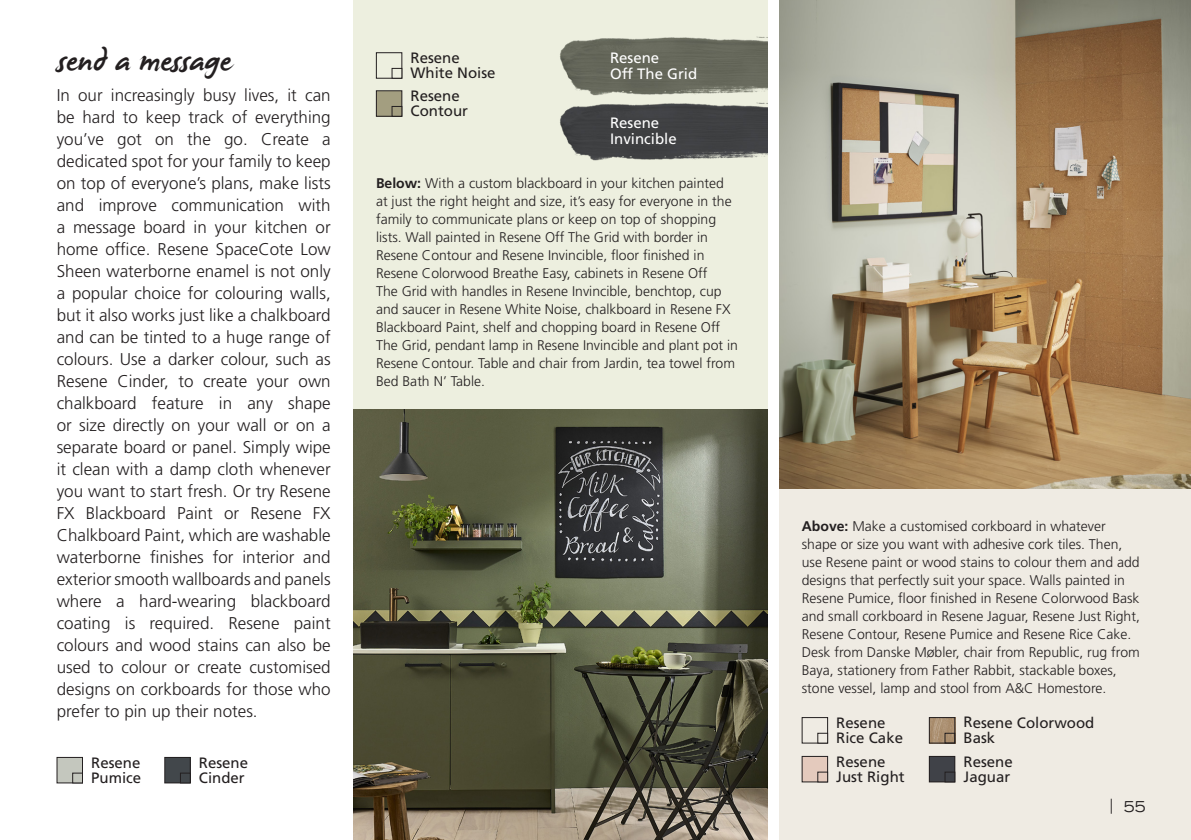
<style>
.page{position:relative;width:1191px;height:840px;background:#fff}
.page>*{position:absolute;margin:0;border:0;box-sizing:border-box;transform-origin:0 0}
.sidebar_head{font:30px "James Paul";letter-spacing:.005em;color:#231f20}
.Body_indent{font:300 17px/22px "Frutiger LT Std";color:#231f20;text-align:justify}
.Swatch_Text__left{font:15px/15px "Frutiger LT Std";color:#231f20}
.new_swatch{font:15px/16px "Frutiger LT Std";color:#fff}
.t1{font:expanded 15px "Trade Gothic LH";color:#231f20}
.t2{font:300 14px/18px "Frutiger LT Std";color:#231f20}
.s1{font-weight:700}
</style>
<div class="page">
<div style="left:779px;top:488px;width:412px;height:351px;background:#efebe3"></div>
<div style="left:353px;top:0;width:415px;height:488px;background:#edefdf"></div>
<img style="left:353px;top:409px;width:415px;height:430px">
<img style="left:779px;top:0;width:412px;height:488px">
<div style="left:376px;top:52px;width:26px;height:26px;border:1px solid #231f20"></div>
<div style="left:392px;top:68px;width:10px;height:10px;border:1px solid #231f20"></div>
<div style="left:376px;top:91px;width:26px;height:25px;background:#a39e80"></div>
<div style="left:376px;top:90px;width:26px;height:26px;border:1px solid #231f20"></div>
<div style="left:392px;top:106px;width:10px;height:10px;border:1px solid #231f20"></div>
<div style="left:802px;top:716px;width:26px;height:27px;border:1px solid #231f20"></div>
<div style="left:817px;top:732px;width:11px;height:11px;border:1px solid #231f20"></div>
<div style="left:165px;top:757px;width:25px;height:25px;background:#42474b"></div>
<div style="left:164px;top:756px;width:26px;height:26px;border:1px solid #231f20"></div>
<div style="left:180px;top:772px;width:10px;height:10px;border:1px solid #231f20"></div>
<div style="left:929px;top:756px;width:25px;height:25px;background:#404248"></div>
<div style="left:929px;top:755px;width:26px;height:26px;border:1px solid #231f20"></div>
<div style="left:944px;top:771px;width:11px;height:10px;border:1px solid #231f20"></div>
<div style="left:802px;top:756px;width:25px;height:25px;background:#e4cabd"></div>
<div style="left:802px;top:755px;width:26px;height:26px;border:1px solid #231f20"></div>
<div style="left:817px;top:771px;width:11px;height:10px;border:1px solid #231f20"></div>
<div style="left:57px;top:757px;width:25px;height:25px;background:#c4c7be"></div>
<div style="left:57px;top:756px;width:26px;height:26px;border:1px solid #231f20"></div>
<div style="left:72px;top:772px;width:11px;height:10px;border:1px solid #231f20"></div>
<img style="left:931px;top:718px;width:22px;height:23px">
<div style="left:929px;top:716px;width:26px;height:27px;border:1px solid #231f20"></div>
<div style="left:944px;top:732px;width:11px;height:11px;border:1px solid #231f20"></div>
<img style="left:560px;top:36px;width:208px;height:125px">
<p class="sidebar_head" style="left:57px;top:46px;width:176px">send a message</p>
<p class="Body_indent" style="left:57px;top:84px;width:275px">In our increasingly busy lives, it can be hard to keep track of everything you’ve got on the go. Create a dedicated spot for your family to keep on top of everyone’s plans, make lists and improve communication with a message board in your kitchen or home office. Resene SpaceCote Low Sheen waterborne enamel is not only a popular choice for colouring walls, but it also works just like a chalkboard and can be tinted to a huge range of colours. Use a darker colour, such as Resene Cinder, to create your own chalkboard feature in any shape or size directly on your wall or on a separate board or panel. Simply wipe it clean with a damp cloth whenever you want to start fresh. Or try Resene FX Blackboard Paint or Resene FX Chalkboard Paint, which are washable waterborne finishes for interior and exterior smooth wallboards and panels where a hard-wearing blackboard coating is required. Resene paint colours and wood stains can also be used to colour or create customised designs on corkboards for those who prefer to pin up their notes.</p>
<p class="Swatch_Text__left" style="left:410px;top:50px;width:87px">Resene<br>White Noise</p>
<p class="Swatch_Text__left" style="left:410px;top:88px;width:59px">Resene<br>Contour</p>
<p class="new_swatch" style="left:610px;top:49px;width:89px">Resene<br>Off The Grid</p>
<p class="new_swatch" style="left:610px;top:115px;width:68px">Resene<br>Invincible</p>
<p class="t2" style="left:376px;top:174px;width:363px"><span class="s1">Below:</span> With a custom blackboard in your kitchen painted at just the right height and size, it’s easy for everyone in the family to communicate plans or keep on top of shopping lists. Wall painted in Resene Off The Grid with border in Resene Contour and Resene Invincible, floor finished in Resene Colorwood Breathe Easy, cabinets in Resene Off<br>The Grid with handles in Resene Invincible, benchtop, cup and saucer in Resene White Noise, chalkboard in Resene FX Blackboard Paint, shelf and chopping board in Resene Off The Grid, pendant lamp in Resene Invincible and plant pot in Resene Contour. Table and chair from Jardin, tea towel from Bed Bath N’ Table.</p>
<p class="t2" style="left:802px;top:517px;width:339px"><span class="s1">Above:</span> Make a customised corkboard in whatever shape or size you want with adhesive cork tiles. Then, use Resene paint or wood stains to colour them and add designs that perfectly suit your space. Walls painted in Resene Pumice, floor finished in Resene Colorwood Bask and small corkboard in Resene Jaguar, Resene Just Right, Resene Contour, Resene Pumice and Resene Rice Cake.<br>Desk from Danske Møbler, chair from Republic, rug from Baya, stationery from Father Rabbit, stackable boxes, stone vessel, lamp and stool from A&amp;C Homestore.</p>
<p class="Swatch_Text__left" style="left:836px;top:714px;width:68px">Resene<br>Rice Cake</p>
<p class="Swatch_Text__left" style="left:963px;top:714px;width:132px">Resene Colorwood<br>Bask</p>
<p class="Swatch_Text__left" style="left:91px;top:754px;width:52px">Resene<br>Pumice</p>
<p class="Swatch_Text__left" style="left:199px;top:754px;width:51px">Resene<br>Cinder</p>
<p class="Swatch_Text__left" style="left:963px;top:753px;width:51px">Resene<br>Jaguar</p>
<p class="Swatch_Text__left" style="left:836px;top:753px;width:70px">Resene<br>Just Right</p>
<p class="t1" style="left:1109px;top:796px;width:37px">| 55</p>
</div>
